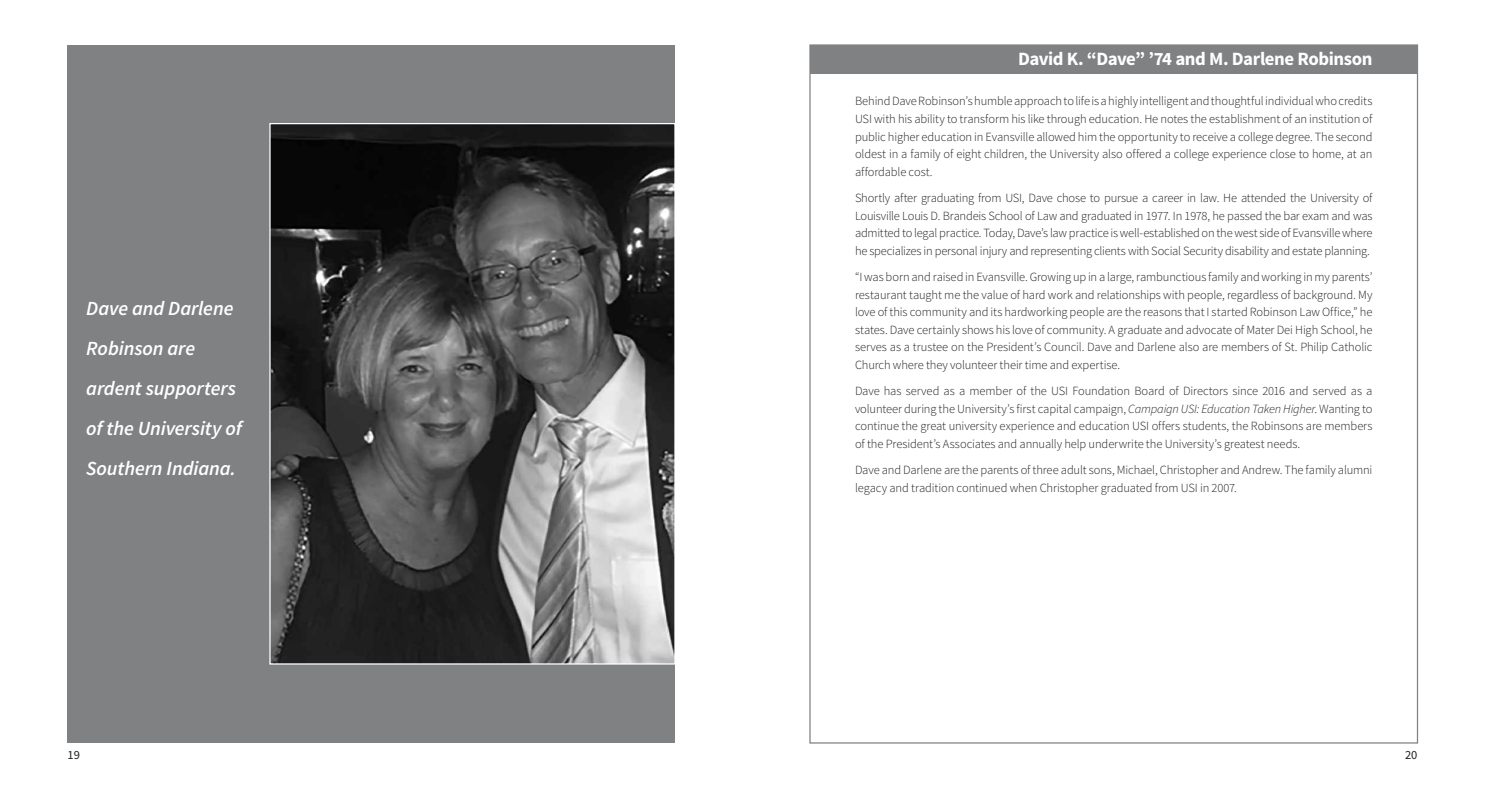
<style>
.page{position:relative;width:1485px;height:788px;background:#fff}
.page>*{position:absolute;margin:0;border:0;box-sizing:border-box;transform-origin:0 0}
.t1{font:italic 600 20px/40px "Source Sans Pro";letter-spacing:-.005em;color:#fff}
.t2{font:700 18.75px "Source Sans Pro";letter-spacing:-.025em;color:#fff}
.t3{font:300 12.5px/17.5px "Source Sans Pro";letter-spacing:-.01em;color:#231f20;text-align:justify}
.t4{font:12.5px "Source Sans Pro";color:#231f20}
.s1{font-style:italic}
</style>
<div class="page">
<div style="left:68px;top:45px;width:607px;height:697px;background:#808183"></div>
<div style="left:810px;top:45px;width:607px;height:28px;background:#808183"></div>
<img style="left:271px;top:125px;width:403px;height:537px">
<h1 class="t1" style="left:86px;top:288px;width:157px">Dave and Darlene<br>Robinson are ardent supporters of the University of<br>Southern Indiana.</h1>
<h2 class="t2" style="left:1018px;top:47px;width:356px">David K. “Dave” ’74 and M. Darlene Robinson</h2>
<p class="t3" style="left:855px;top:93px;width:519px">Behind Dave Robinson’s humble approach to life is a highly intelligent and thoughtful individual who credits USI with his ability to transform his like through education. He notes the establishment of an institution of public higher education in Evansville allowed him the opportunity to receive a college degree. The second oldest in a family of eight children, the University also offered a college experience close to home, at an affordable cost.</p>
<p class="t3" style="left:855px;top:189px;width:519px">Shortly after graduating from USI, Dave chose to pursue a career in law. He attended the University of Louisville Louis D. Brandeis School of Law and graduated in 1977. In 1978, he passed the bar exam and was admitted to legal practice. Today, Dave’s law practice is well-established on the west side of Evansville where he specializes in personal injury and representing clients with Social Security disability and estate planning.</p>
<p class="t3" style="left:855px;top:268px;width:519px">“I was born and raised in Evansville. Growing up in a large, rambunctious family and working in my parents’ restaurant taught me the value of hard work and relationships with people, regardless of background. My love of this community and its hardworking people are the reasons that I started Robinson Law Office,” he states. Dave certainly shows his love of community. A graduate and advocate of Mater Dei High School, he serves as a trustee on the President’s Council. Dave and Darlene also are members of St. Philip Catholic Church where they volunteer their time and expertise.</p>
<p class="t3" style="left:855px;top:382px;width:519px">Dave has served as a member of the USI Foundation Board of Directors since 2016 and served as a volunteer during the University’s first capital campaign, <span class="s1">Campaign USI: Education Taken Higher</span>. Wanting to continue the great university experience and education USI offers students, the Robinsons are members of the President’s Associates and annually help underwrite the University’s greatest needs.</p>
<p class="t3" style="left:855px;top:461px;width:519px">Dave and Darlene are the parents of three adult sons, Michael, Christopher and Andrew. The family alumni legacy and tradition continued when Christopher graduated from USI in 2007.</p>
<p class="t4" style="left:68px;top:746px;width:14px">19</p>
<p class="t4" style="left:1405px;top:746px;width:14px">20</p>
</div>
